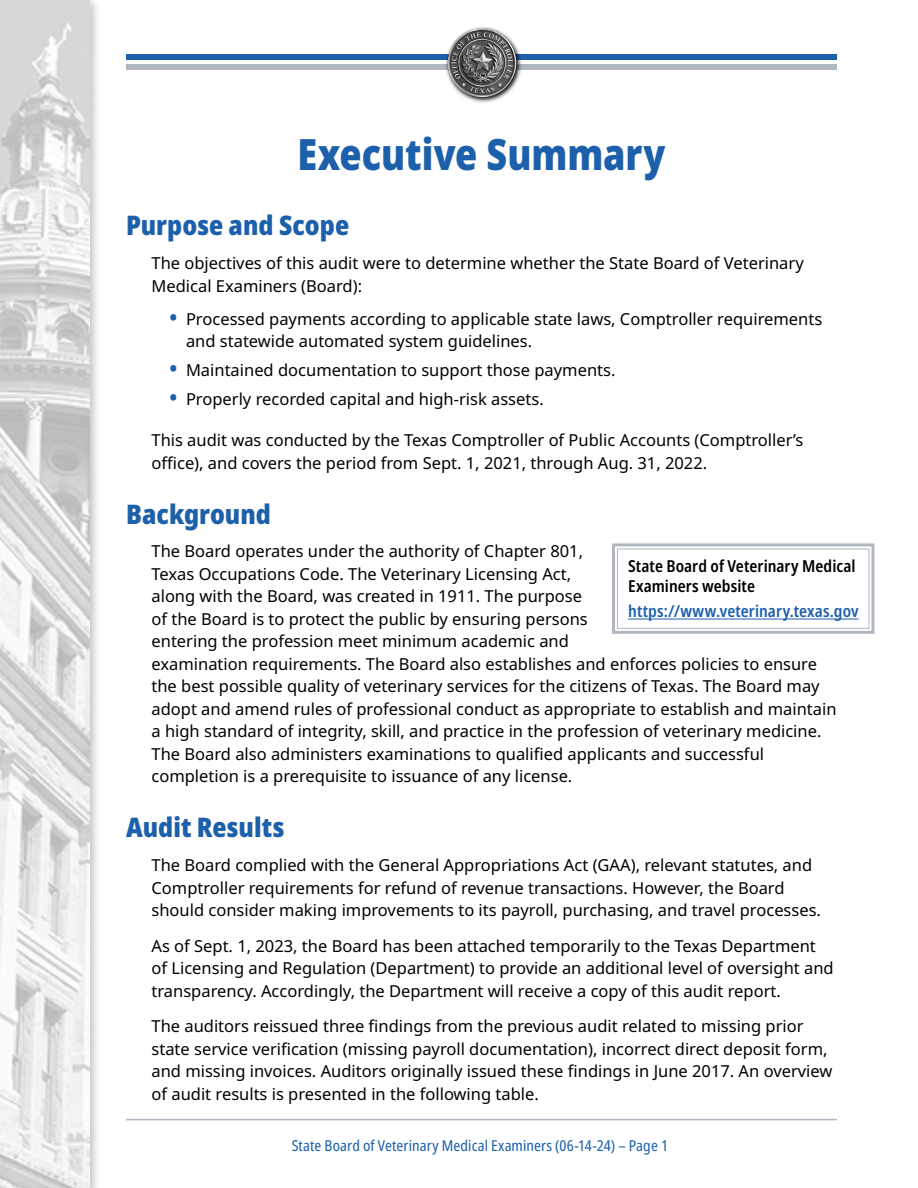
<style>
.page{position:relative;width:918px;height:1188px;background:#fff}
.page>*{position:absolute;margin:0;border:0;box-sizing:border-box;transform-origin:0 0}
.t1{font:900 43.2px "Noto Sans";color:#1c5fab;scale:.83 1}
.t2{font:900 condensed 27px "Noto Sans";color:#1c5fab}
.t3{font:16.5px/22.5px "Noto Sans";color:#000}
.t4{font:600 condensed 16.5px/20.2px "Noto Sans";letter-spacing:.005em;color:#000}
.t5{font:600 condensed 16.5px "Noto Sans";letter-spacing:.005em;color:#1c5fab}
.t6{font:condensed 15px "Noto Sans";letter-spacing:.005em;color:#1c5fab}
.s1{font-weight:700;font-size:21px;color:#1c5fab}
</style>
<div class="page">
<hr style="left:126px;top:1119px;width:711px;height:1px;background:#b0b7c1">
<div style="left:126px;top:54px;width:711px;height:5px;background:#1c5fab"></div>
<div style="left:126px;top:64px;width:711px;height:6px;background:#b0b7c1"></div>
<div style="left:0;top:0;width:101px;height:1188px;background:#000;opacity:.75"></div>
<img style="left:0;top:0;width:90px;height:1188px">
<svg style="left:474px;top:50px;width:48px;height:53px"></svg>
<img style="left:445px;top:27px;width:73px;height:74px">
<svg style="left:612px;top:543px;width:263px;height:91px"></svg>
<div style="left:617px;top:548px;width:253px;height:81px;border:1px solid #b0b7c1"></div>
<h1 class="t1" style="left:297px;top:121px;width:445px">Executive Summary</h1>
<h2 class="t2" style="left:126px;top:205px;width:225px">Purpose and Scope</h2>
<p class="t3" style="left:152px;top:252px;width:654px">The objectives of this audit were to determine whether the State Board of Veterinary<br>Medical Examiners (Board):</p>
<p class="t3" style="left:186px;top:308px;width:638px;text-indent:-16px"><span class="s1">•</span> Processed payments according to applicable state laws, Comptroller requirements and statewide automated system guidelines.</p>
<p class="t3" style="left:170px;top:359px;width:447px"><span class="s1">•</span> Maintained documentation to support those payments.</p>
<p class="t3" style="left:170px;top:388px;width:376px"><span class="s1">•</span> Properly recorded capital and high-risk assets.</p>
<p class="t3" style="left:151px;top:429px;width:654px">This audit was conducted by the Texas Comptroller of Public Accounts (Comptroller’s office), and covers the period from Sept. 1, 2021, through Aug. 31, 2022.</p>
<h2 class="t2" style="left:126px;top:493px;width:147px">Background</h2>
<p class="t3" style="left:152px;top:541px;width:687px">The Board operates under the authority of Chapter 801,<br>Texas Occupations Code. The Veterinary Licensing Act,<br>along with the Board, was created in 1911. The purpose<br>of the Board is to protect the public by ensuring persons<br>entering the profession meet minimum academic and<br>examination requirements. The Board also establishes and enforces policies to ensure the best possible quality of veterinary services for the citizens of Texas. The Board may adopt and amend rules of professional conduct as appropriate to establish and maintain a high standard of integrity, skill, and practice in the profession of veterinary medicine.<br>The Board also administers examinations to qualified applicants and successful completion is a prerequisite to issuance of any license.</p>
<h2 class="t2" style="left:126px;top:807px;width:160px">Audit Results</h2>
<p class="t3" style="left:152px;top:854px;width:671px">The Board complied with the General Appropriations Act (GAA), relevant statutes, and<br>Comptroller requirements for refund of revenue transactions. However, the Board should consider making improvements to its payroll, purchasing, and travel processes.</p>
<p class="t3" style="left:152px;top:935px;width:684px">As of Sept. 1, 2023, the Board has been attached temporarily to the Texas Department of Licensing and Regulation (Department) to provide an additional level of oversight and transparency. Accordingly, the Department will receive a copy of this audit report.</p>
<p class="t3" style="left:152px;top:1015px;width:682px">The auditors reissued three findings from the previous audit related to missing prior state service verification (missing payroll documentation), incorrect direct deposit form, and missing invoices. Auditors originally issued these findings in June 2017. An overview of audit results is presented in the following table.</p>
<p class="t4" style="left:628px;top:556px;width:229px">State Board of Veterinary Medical<br>Examiners website</p>
<p class="t5" style="left:628px;top:600px;width:232px">https://www.veterinary.texas.gov</p>
<p class="t6" style="left:292px;top:1135px;width:378px">State Board of Veterinary Medical Examiners (06-14-24) – Page 1</p>
</div>
